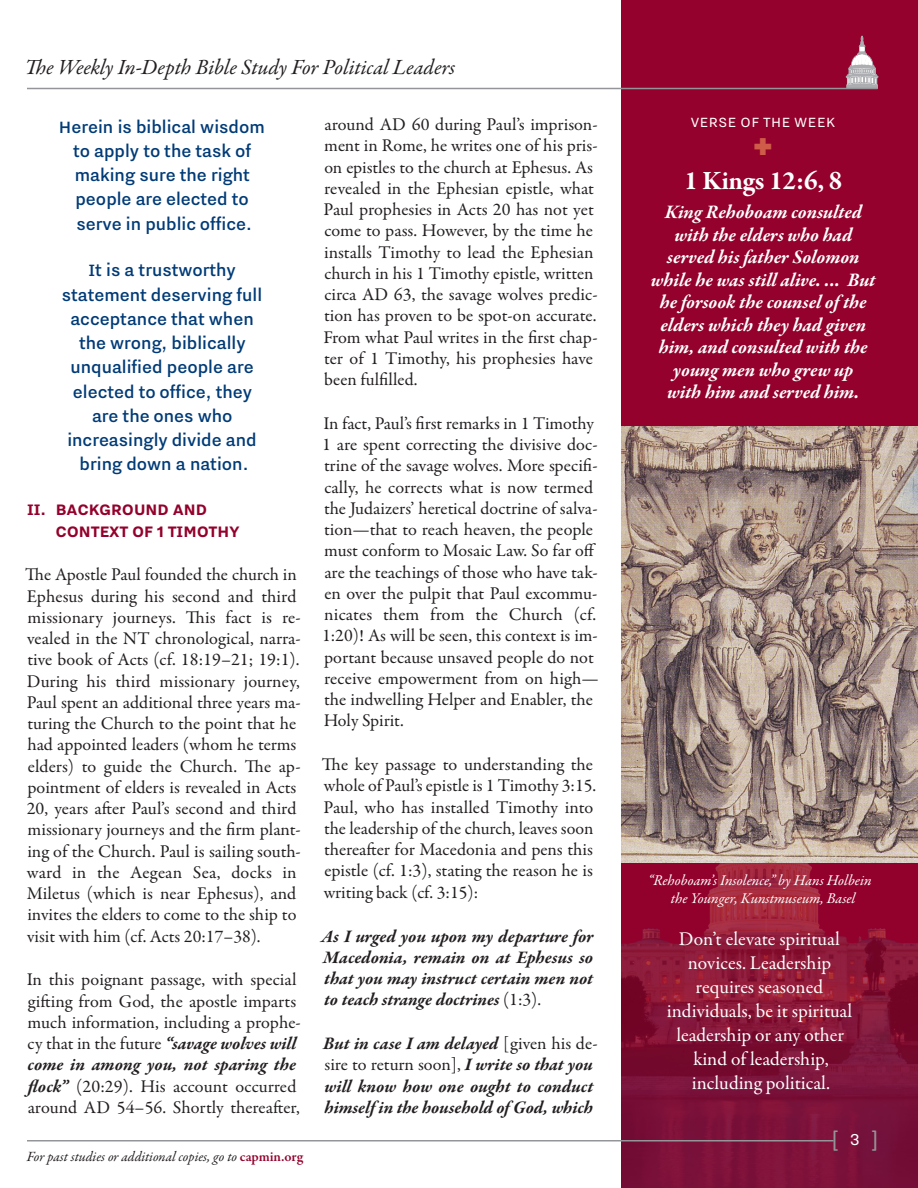
<style>
.page{position:relative;width:918px;height:1188px;background:#fff}
.page>*{position:absolute;margin:0;border:0;box-sizing:border-box;transform-origin:0 0}
.Scripture_Title{font:700 27px "Garamond Premr Pro";letter-spacing:-.01em;color:#fff}
.t1{font:24px "Calibri";color:#939598}
.t2{font:italic 21.75px "Garamond Premr Pro";letter-spacing:-.005em;color:#231f20}
.Callout{font:500 20.25px/24.3px "Nitti Grotesk";color:#003b77;text-align:center}
.Scripture_Title-2{font:italic 700 19.5px/22.5px "Garamond Premr Pro";letter-spacing:-.005em;color:#fff;text-align:center}
.Scripture_Caption{font:19.5px/24px "Garamond Premr Pro";color:#fff;text-align:center}
.t3{font:700 18.75px/22px "Nitti Grotesk";color:#93012c}
.Body{font:18px/21.3px "Garamond Premr Pro";color:#231f20}
.Body-2{font:italic 700 18px/21.3px "Garamond Premr Pro";letter-spacing:-.005em;color:#231f20}
.Scripture{font:italic 700 18px/21.3px "Garamond Premr Pro";letter-spacing:-.005em;color:#231f20;text-align:justify}
.t4{font:16.5px "Nitti Grotesk";letter-spacing:.03em;color:#fff}
.t5{font:italic 15px/18px "Garamond Premr Pro";color:#fff;text-align:center}
.t6{font:italic 14.1px "Garamond Premr Pro";letter-spacing:-.005em;color:#231f20}
.s1{font-weight:700;font-style:italic}
.s2{font-weight:600;font-style:normal;color:#93012c}
.s3{font-weight:400;font-style:normal}
.s4{font-family:"Nitti Grotesk";font-size:19.5px;color:#fff}
</style>
<div class="page">
<img style="left:621px;top:0;width:297px;height:1188px">
<hr style="left:27px;top:1140px;width:807px;height:2px;background:#939598">
<svg style="left:846px;top:36px;width:32px;height:52px"></svg>
<hr style="left:27px;top:88px;width:851px;height:1px;background:#939598">
<img style="left:621px;top:426px;width:297px;height:436px">
<svg style="left:754px;top:138px;width:17px;height:17px"></svg>
<p class="t2" style="left:25px;top:54px;width:432px">The Weekly In-Depth Bible Study For Political Leaders</p>
<p class="Callout" style="left:59px;top:114px;width:207px">Herein is biblical wisdom to apply to the task of making sure the right people are elected to serve in public office.</p>
<p class="Callout" style="left:62px;top:258px;width:202px">It is a trustworthy statement deserving full acceptance that when the wrong, biblically unqualified people are elected to office, they are the ones who increasingly divide and bring down a nation.</p>
<p class="t3" style="left:56px;top:498px;width:185px;text-indent:-28px">II. BACKGROUND AND<br>CONTEXT OF 1 TIMOTHY</p>
<p class="Body" style="left:25px;top:565px;width:277px">The Apostle Paul founded the church in Ephesus during his second and third missionary journeys. This fact is re&shy;vealed in the NT chronological, narra&shy;tive book of Acts (cf. 18:19–21; 19:1).<br>During his third missionary journey, Paul spent an additional three years ma&shy;turing the Church to the point that he had appointed leaders (whom he terms elders) to guide the Church. The ap&shy;pointment of elders is revealed in Acts 20, years after Paul’s second and third missionary journeys and the firm plant&shy;ing of the Church. Paul is sailing south&shy;ward in the Aegean Sea, docks in Miletus (which is near Ephesus), and invites the elders to come to the ship to visit with him (cf. Acts 20:17–38).</p>
<p class="Body" style="left:27px;top:969px;width:275px">In this poignant passage, with special gifting from God, the apostle imparts much information, including a prophe&shy;cy that in the future <span class="s1">“savage wolves will come in among you, not sparing the flock”</span> (20:29). His account occurred around AD 54–56. Shortly thereafter,</p>
<p class="t6" style="left:27px;top:1148px;width:278px">For past studies or additional copies, go to <span class="s2">capmin.org</span></p>
<p class="Body" style="left:324px;top:114px;width:276px">around AD 60 during Paul’s imprison&shy;ment in Rome, he writes one of his pris&shy;on epistles to the church at Ephesus. As revealed in the Ephesian epistle, what Paul prophesies in Acts 20 has not yet come to pass. However, by the time he installs Timothy to lead the Ephesian church in his 1 Timothy epistle, written circa AD 63, the savage wolves predic&shy;tion has proven to be spot-on accurate.<br>From what Paul writes in the first chap&shy;ter of 1 Timothy, his prophesies have been fulfilled.</p>
<p class="Body" style="left:322px;top:413px;width:278px">In fact, Paul’s first remarks in 1 Timothy 1 are spent correcting the divisive doc&shy;trine of the savage wolves. More specifi&shy;cally, he corrects what is now termed the Judaizers’ heretical doctrine of salva&shy;tion—that to reach heaven, the people must conform to Mosaic Law. So far off are the teachings of those who have tak&shy;en over the pulpit that Paul excommu&shy;nicates them from the Church (cf.<br>1:20)! As will be seen, this context is im&shy;portant because unsaved people do not receive empowerment from on high— the indwelling Helper and Enabler, the Holy Spirit.</p>
<p class="Body" style="left:322px;top:754px;width:276px">The key passage to understanding the whole of Paul’s epistle is 1 Timothy 3:15.<br>Paul, who has installed Timothy into the leadership of the church, leaves soon thereafter for Macedonia and pens this epistle (cf. 1:3), stating the reason he is writing back (cf. 3:15):</p>
<p class="Scripture" style="left:321px;top:926px;width:274px">As I urged you upon my departure for Macedonia, remain on at Ephesus so that you may instruct certain men not to teach strange doctrines <span class="s3">(1:3).</span></p>
<p class="Body-2" style="left:323px;top:1034px;width:276px">But in case I am delayed <span class="s3">[given his de&shy;sire to return soon],</span> I write so that you will know how one ought to conduct himself in the household of God, which</p>
<p class="t4" style="left:691px;top:113px;width:146px">VERSE OF THE WEEK</p>
<p class="Scripture_Title" style="left:684px;top:164px;width:160px">1 Kings 12:6, 8</p>
<p class="Scripture_Title-2" style="left:651px;top:202px;width:226px">King Rehoboam consulted with the elders who had served his father Solomon while he was still alive. ... But he forsook the counsel of the elders which they had given him, and consulted with the young men who grew up<br>with him and served him.</p>
<p class="t5" style="left:648px;top:872px;width:225px">“Rehoboam’s Insolence,” by Hans Holbein the Younger, Kunstmuseum, Basel</p>
<p class="Scripture_Caption" style="left:667px;top:927px;width:187px">Don’t elevate spiritual novices. Leadership requires seasoned individuals, be it spiritual leadership or any other kind of leadership, including political.</p>
<h2 class="t1" style="left:831px;top:1122px;width:49px">[ <span class="s4">3</span> ]</h2>
</div>
